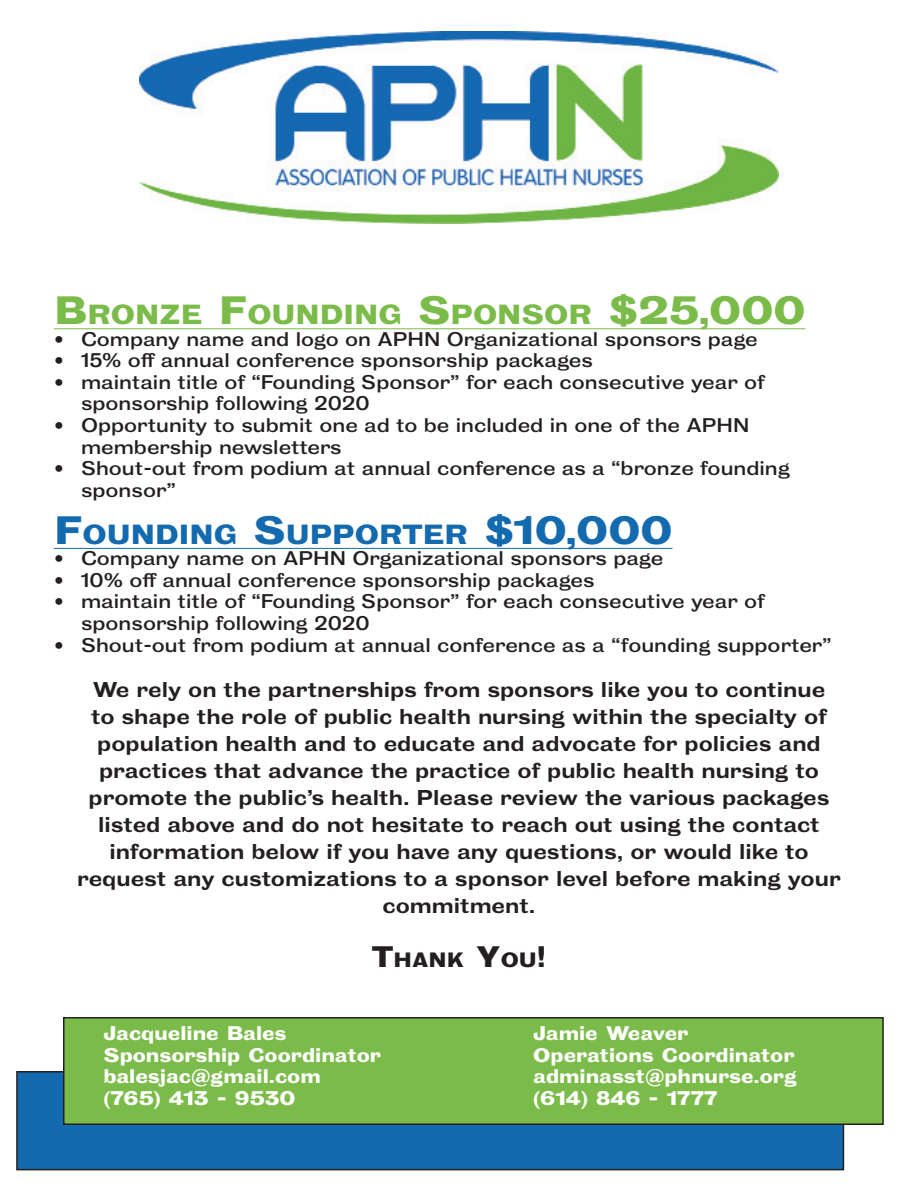
<style>
.page{position:relative;width:918px;height:1188px;background:#fff}
.page>*{position:absolute;margin:0;border:0;box-sizing:border-box;transform-origin:0 0}
.t1{font:700 25.2px "Bureau Grot Wide";color:#7bbb4a}
.t2{font:700 25.2px "Bureau Grot Wide";color:#146aaf}
.t3{font:500 19.5px/27px "Bureau Grot Wide";color:#231f20;text-align:center}
.t4{font:700 18.9px "Bureau Grot Wide";color:#231f20}
.t5{font:18px/21.6px "Bureau Grot Wide";color:#231f20}
.t6{font:700 18px "Bureau Grot Wide";color:#fff}
.s1{font-size:36px}
.s2{font-size:27px}
</style>
<div class="page">
<hr style="left:54px;top:328px;width:752px;height:1px;background:#7bbb4a">
<img style="left:139px;top:32px;width:640px;height:192px">
<hr style="left:54px;top:548px;width:618px;height:1px;background:#146aaf">
<div style="left:17px;top:1072px;width:826px;height:98px;background:#146aaf"></div>
<div style="left:16px;top:1071px;width:828px;height:99px;border:2px solid #231f20"></div>
<div style="left:64px;top:1018px;width:819px;height:106px;background:#7bbb4a"></div>
<div style="left:63px;top:1017px;width:821px;height:108px;border:2px solid #231f20"></div>
<p class="t1" style="left:54px;top:299px;width:753px"><span class="s1">B</span>RONZE <span class="s1">F</span>OUNDING <span class="s1">S</span>PONSOR <span class="s1">$25,000</span></p>
<p class="t5" style="left:54px;top:328px;width:705px">• Company name and logo on APHN Organizational sponsors page</p>
<p class="t5" style="left:54px;top:350px;width:540px">• 15% off annual conference sponsorship packages</p>
<p class="t5" style="left:81px;top:371px;width:685px;text-indent:-27px">• maintain title of “Founding Sponsor” for each consecutive year of sponsorship following 2020</p>
<p class="t5" style="left:81px;top:414px;width:670px;text-indent:-27px">• Opportunity to submit one ad to be included in one of the APHN membership newsletters</p>
<p class="t5" style="left:81px;top:458px;width:711px;text-indent:-27px">• Shout-out from podium at annual conference as a “bronze founding sponsor”</p>
<p class="t2" style="left:54px;top:518px;width:620px"><span class="s1">F</span>OUNDING <span class="s1">S</span>UPPORTER <span class="s1">$10,000</span></p>
<p class="t5" style="left:54px;top:548px;width:611px">• Company name on APHN Organizational sponsors page</p>
<p class="t5" style="left:54px;top:569px;width:542px">• 10% off annual conference sponsorship packages</p>
<p class="t5" style="left:81px;top:591px;width:685px;text-indent:-27px">• maintain title of “Founding Sponsor” for each consecutive year of sponsorship following 2020</p>
<p class="t5" style="left:54px;top:634px;width:779px">• Shout-out from podium at annual conference as a “founding supporter”</p>
<p class="t3" style="left:77px;top:676px;width:765px">We rely on the partnerships from sponsors like you to continue<br>to shape the role of public health nursing within the specialty of population health and to educate and advocate for policies and practices that advance the practice of public health nursing to promote the public’s health. Please review the various packages listed above and do not hesitate to reach out using the contact information below if you have any questions, or would like to request any customizations to a sponsor level before making your commitment.</p>
<p class="t4" style="left:372px;top:948px;width:176px"><span class="s2">T</span>HANK <span class="s2">Y</span>OU<span class="s2">!</span></p>
<p class="t6" style="left:104px;top:1022px;width:185px">Jacqueline Bales</p>
<p class="t6" style="left:104px;top:1044px;width:279px">Sponsorship Coordinator</p>
<p class="t6" style="left:104px;top:1065px;width:219px">balesjac@gmail.com</p>
<p class="t6" style="left:104px;top:1087px;width:194px">(765) 413 - 9530</p>
<p class="t6" style="left:533px;top:1022px;width:157px">Jamie Weaver</p>
<p class="t6" style="left:533px;top:1044px;width:263px">Operations Coordinator</p>
<p class="t6" style="left:533px;top:1065px;width:265px">adminasst@phnurse.org</p>
<p class="t6" style="left:533px;top:1087px;width:186px">(614) 846 - 1777</p>
</div>
